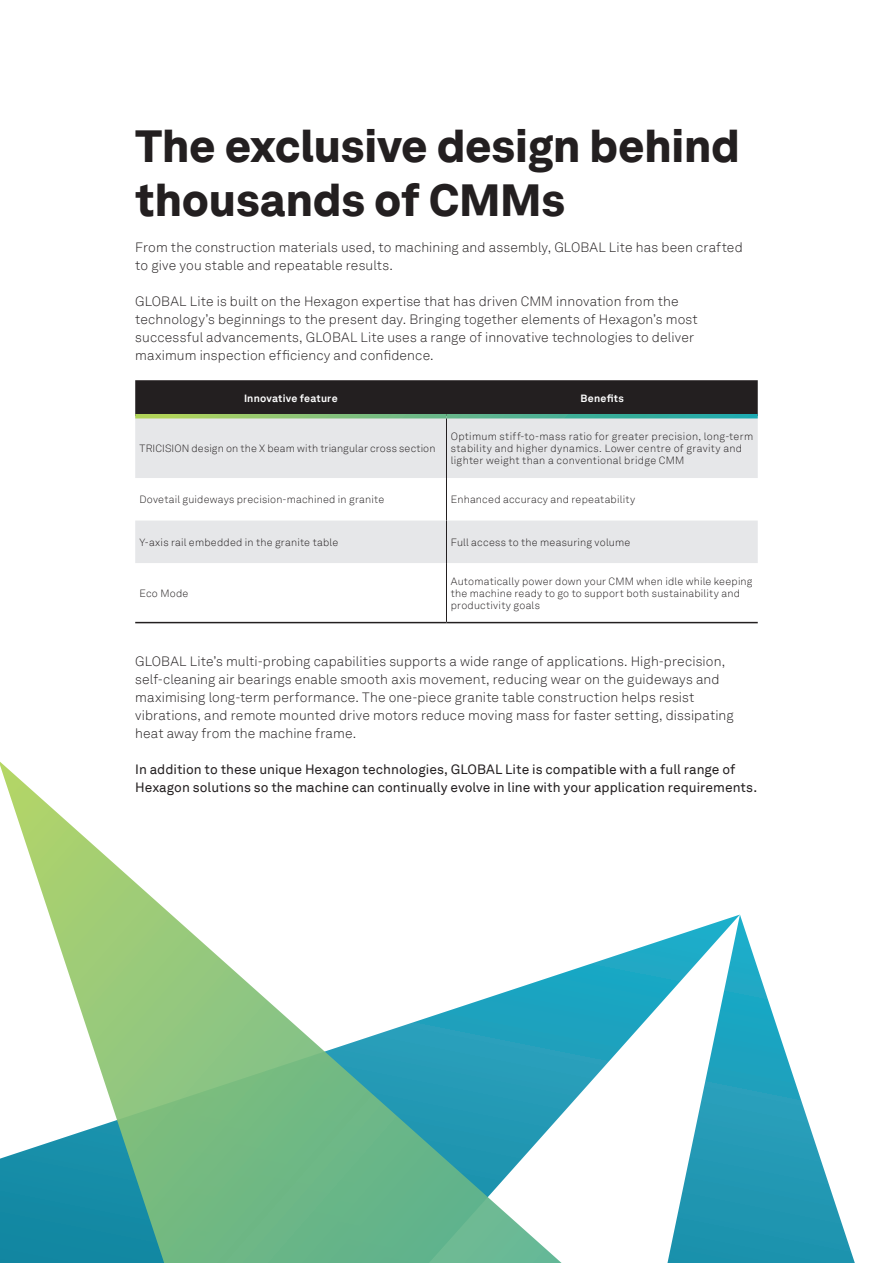
<style>
.page{position:relative;width:893px;height:1263px;background:#fff}
.page>*{position:absolute;margin:0;border:0;box-sizing:border-box;transform-origin:0 0}
.BR-Title-Latin{font:900 45px/54px "Hexagon Akkurat TT";letter-spacing:-.005em;color:#231f20}
.BR-Body-Latin{font:300 13.5px/18px "Hexagon Akkurat TT";letter-spacing:.01em;color:#231f20}
.BR-Body-Latin-2{font:13.5px/18px "Hexagon Akkurat TT";color:#231f20}
.BR-Table_body-Latin{font:300 10.5px/12px "Hexagon Akkurat TT";letter-spacing:.02em;color:#231f20}
.BR-Table_header-Lati{font:700 10.5px "Hexagon Akkurat TT";letter-spacing:.02em;color:#fff}
</style>
<div class="page">
<svg style="left:0;top:762px;width:855px;height:501px"></svg>
<div style="left:135px;top:380px;width:623px;height:34px;background:#231f20"></div>
<svg style="left:135px;top:418px;width:623px;height:145px;fill:#e6e7e9"></svg>
<hr style="left:446px;top:563px;width:1px;height:59px;background:#231f20">
<hr style="left:446px;top:622px;width:312px;height:1px;background:#231f20">
<hr style="left:446px;top:520px;width:1px;height:43px;background:#231f20">
<hr style="left:135px;top:622px;width:311px;height:1px;background:#231f20">
<svg style="left:135px;top:414px;width:311px;height:4px"></svg>
<svg style="left:446px;top:414px;width:312px;height:4px"></svg>
<hr style="left:446px;top:418px;width:1px;height:60px;background:#231f20">
<hr style="left:446px;top:478px;width:1px;height:42px;background:#231f20">
<p class="BR-Title-Latin" style="left:135px;top:116px;width:606px">The exclusive design behind thousands of CMMs</p>
<p class="BR-Body-Latin" style="left:135px;top:237px;width:609px">From the construction materials used, to machining and assembly, GLOBAL Lite has been crafted to give you stable and repeatable results.</p>
<p class="BR-Body-Latin" style="left:135px;top:291px;width:564px">GLOBAL Lite is built on the Hexagon expertise that has driven CMM innovation from the technology’s beginnings to the present day. Bringing together elements of Hexagon’s most successful advancements, GLOBAL Lite uses a range of innovative technologies to deliver maximum inspection efficiency and confidence.</p>
<p class="BR-Table_header-Lati" style="left:244px;top:390px;width:95px">Innovative feature</p>
<p class="BR-Table_header-Lati" style="left:580px;top:390px;width:45px">Benefits</p>
<p class="BR-Table_body-Latin" style="left:140px;top:442px;width:297px">TRICISION design on the X beam with triangular cross section</p>
<p class="BR-Table_body-Latin" style="left:451px;top:430px;width:304px">Optimum stiff-to-mass ratio for greater precision, long-term stability and higher dynamics. Lower centre of gravity and lighter weight than a conventional bridge CMM</p>
<p class="BR-Table_body-Latin" style="left:140px;top:493px;width:246px">Dovetail guideways precision-machined in granite</p>
<p class="BR-Table_body-Latin" style="left:451px;top:493px;width:186px">Enhanced accuracy and repeatability</p>
<p class="BR-Table_body-Latin" style="left:140px;top:536px;width:200px">Y-axis rail embedded in the granite table</p>
<p class="BR-Table_body-Latin" style="left:451px;top:536px;width:181px">Full access to the measuring volume</p>
<p class="BR-Table_body-Latin" style="left:140px;top:587px;width:50px">Eco Mode</p>
<p class="BR-Table_body-Latin" style="left:451px;top:575px;width:303px">Automatically power down your CMM when idle while keeping the machine ready to go to support both sustainability and productivity goals</p>
<p class="BR-Body-Latin" style="left:135px;top:651px;width:600px">GLOBAL Lite’s multi-probing capabilities supports a wide range of applications. High-precision, self-cleaning air bearings enable smooth axis movement, reducing wear on the guideways and maximising long-term performance. The one-piece granite table construction helps resist vibrations, and remote mounted drive motors reduce moving mass for faster setting, dissipating heat away from the machine frame.</p>
<p class="BR-Body-Latin-2" style="left:135px;top:759px;width:623px">In addition to these unique Hexagon technologies, GLOBAL Lite is compatible with a full range of<br>Hexagon solutions so the machine can continually evolve in line with your application requirements.</p>
</div>
